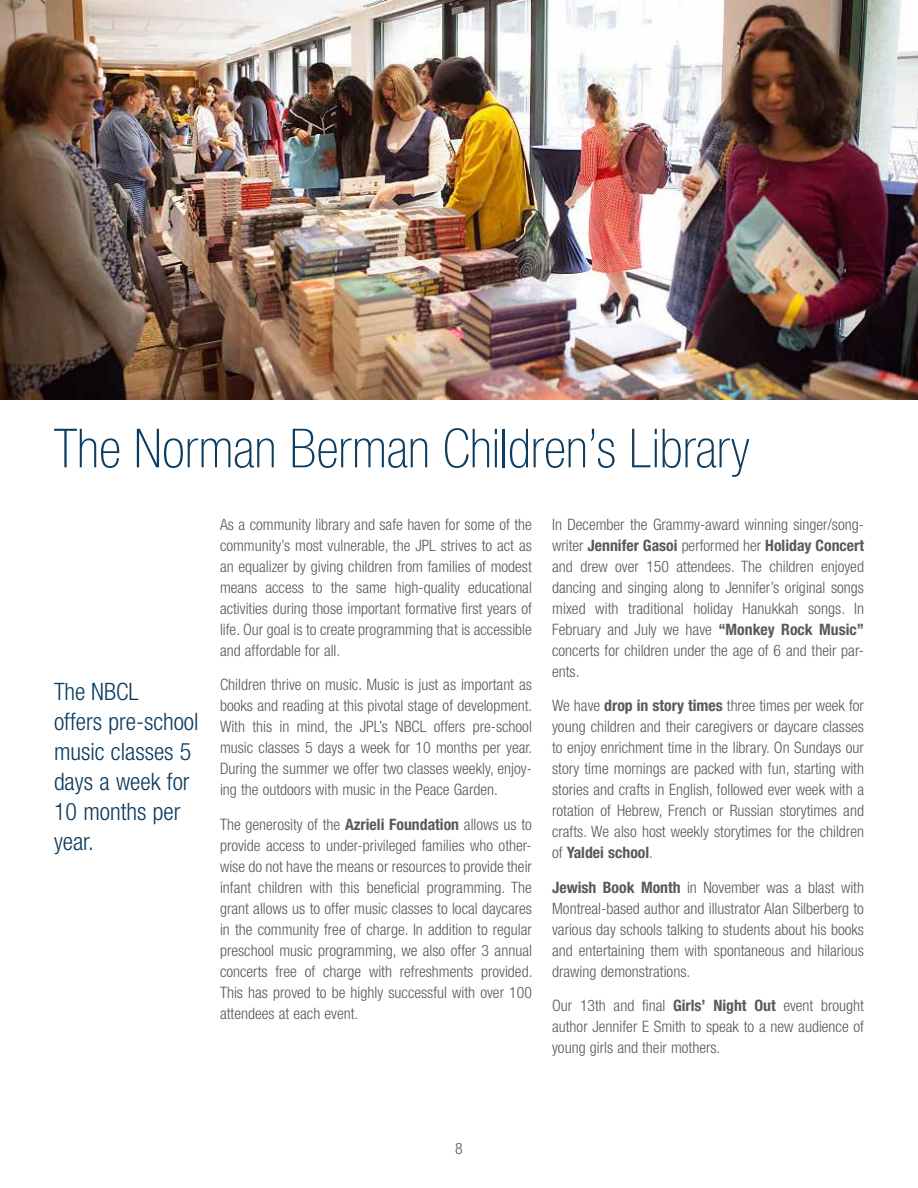
<style>
.page{position:relative;width:918px;height:1188px;background:#fff}
.page>*{position:absolute;margin:0;border:0;box-sizing:border-box;transform-origin:0 0}
.t1{font:100 condensed 54px "Helvetica Neue";color:#0b3c61}
.t2{font:300 condensed 24px/30px "Helvetica Neue";color:#0b3c61}
.t3{font:300 condensed 15.75px/21px "Helvetica Neue";color:#58595b;text-align:justify}
.s1{font-weight:700}
</style>
<div class="page">
<img style="left:0;top:0;width:918px;height:400px">
<h1 class="t1" style="left:54px;top:418px;width:697px">The Norman Berman Children’s Library</h1>
<h2 class="t2" style="left:54px;top:676px;width:146px">The NBCL<br>offers pre-school music classes 5 days a week for<br>10 months per year.</h2>
<p class="t3" style="left:220px;top:514px;width:313px">As a community library and safe haven for some of the community’s most vulnerable, the JPL strives to act as an equalizer by giving children from families of modest means access to the same high-quality educational activities during those important formative first years of life. Our goal is to create programming that is accessible and affordable for all.</p>
<p class="t3" style="left:220px;top:674px;width:314px">Children thrive on music. Music is just as important as books and reading at this pivotal stage of development.<br>With this in mind, the JPL’s NBCL offers pre-school music classes 5 days a week for 10 months per year.<br>During the summer we offer two classes weekly, enjoy&shy;ing the outdoors with music in the Peace Garden.</p>
<p class="t3" style="left:220px;top:814px;width:314px">The generosity of the <span class="s1">Azrieli Foundation</span> allows us to provide access to under-privileged families who other&shy;wise do not have the means or resources to provide their infant children with this beneficial programming. The grant allows us to offer music classes to local daycares in the community free of charge. In addition to regular preschool music programming, we also offer 3 annual concerts free of charge with refreshments provided.<br>This has proved to be highly successful with over 100 attendees at each event.</p>
<p class="t3" style="left:552px;top:514px;width:314px">In December the Grammy-award winning singer/song&shy;writer <span class="s1">Jennifer Gasoi</span> performed her <span class="s1">Holiday Concert </span>and drew over 150 attendees. The children enjoyed dancing and singing along to Jennifer’s original songs mixed with traditional holiday Hanukkah songs. In February and July we have <span class="s1">“Monkey Rock Music” </span>concerts for children under the age of 6 and their par&shy;ents.</p>
<p class="t3" style="left:552px;top:695px;width:313px">We have <span class="s1">drop in story times</span> three times per week for young children and their caregivers or daycare classes to enjoy enrichment time in the library. On Sundays our story time mornings are packed with fun, starting with stories and crafts in English, followed ever week with a rotation of Hebrew, French or Russian storytimes and crafts. We also host weekly storytimes for the children of <span class="s1">Yaldei school</span>.</p>
<p class="t3" style="left:552px;top:877px;width:313px"><span class="s1">Jewish Book Month</span> in November was a blast with Montreal-based author and illustrator Alan Silberberg to various day schools talking to students about his books and entertaining them with spontaneous and hilarious drawing demonstrations.</p>
<p class="t3" style="left:552px;top:995px;width:313px">Our 13th and final <span class="s1">Girls’ Night Out</span> event brought author Jennifer E Smith to speak to a new audience of young girls and their mothers.</p>
<p class="t3" style="left:455px;top:1138px;width:9px">8</p>
</div>
